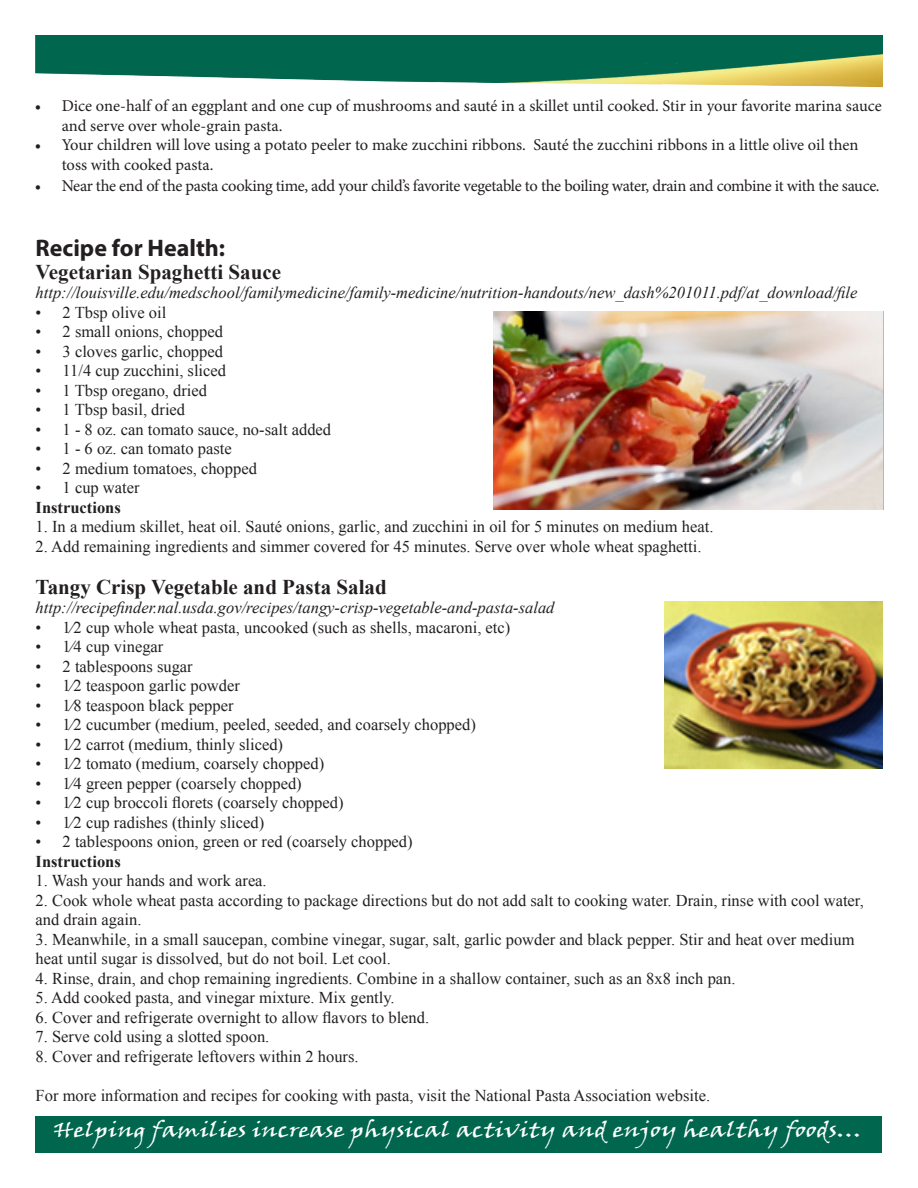
<style>
.page{position:relative;width:918px;height:1188px;background:#fff}
.page>*{position:absolute;margin:0;border:0;box-sizing:border-box;transform-origin:0 0}
.t1{font:700 24px "Myriad Pro";color:#231f20}
.t2{font:21px "Viner Hand ITC";color:#fff;scale:1.2 1}
.t3{font:700 21px "Times New Roman";color:#231f20}
.t4{font:16.5px/19.5px "Times New Roman";color:#231f20}
.t5{font:16.5px/19.5px "Minion Pro";letter-spacing:-.005em;color:#231f20}
.t6{font:italic 16.5px "Times New Roman";color:#231f20}
.t7{font:700 16.5px "Times New Roman";color:#231f20}
</style>
<div class="page">
<div style="left:35px;top:1116px;width:846px;height:36px;background:#00674e"></div>
<img style="left:36px;top:36px;width:846px;height:52px">
<img style="left:493px;top:311px;width:390px;height:198px">
<img style="left:665px;top:601px;width:218px;height:168px">
<p class="t5" style="left:62px;top:96px;width:822px;text-indent:-27px">• Dice one-half of an eggplant and one cup of mushrooms and sauté in a skillet until cooked. Stir in your favorite marina sauce and serve over whole-grain pasta.</p>
<p class="t5" style="left:62px;top:135px;width:798px;text-indent:-27px">• Your children will love using a potato peeler to make zucchini ribbons. Sauté the zucchini ribbons in a little olive oil then toss with cooked pasta.</p>
<p class="t5" style="left:35px;top:176px;width:847px">• Near the end of the pasta cooking time, add your child’s favorite vegetable to the boiling water, drain and combine it with the sauce.</p>
<p class="t1" style="left:36px;top:232px;width:191px">Recipe for Health:</p>
<p class="t3" style="left:36px;top:257px;width:247px">Vegetarian Spaghetti Sauce</p>
<p class="t6" style="left:36px;top:281px;width:823px">http://louisville.edu/medschool/familymedicine/family-medicine/nutrition-handouts/new_dash%201011.pdf/at_download/file</p>
<p class="t4" style="left:36px;top:302px;width:132px">• 2 Tbsp olive oil</p>
<p class="t4" style="left:36px;top:322px;width:189px">• 2 small onions, chopped</p>
<p class="t4" style="left:36px;top:341px;width:189px">• 3 cloves garlic, chopped</p>
<p class="t4" style="left:36px;top:361px;width:192px">• 11/4 cup zucchini, sliced</p>
<p class="t4" style="left:36px;top:380px;width:173px">• 1 Tbsp oregano, dried</p>
<p class="t4" style="left:36px;top:400px;width:151px">• 1 Tbsp basil, dried</p>
<p class="t4" style="left:36px;top:419px;width:297px">• 1 - 8 oz. can tomato sauce, no-salt added</p>
<p class="t4" style="left:36px;top:439px;width:198px">• 1 - 6 oz. can tomato paste</p>
<p class="t4" style="left:36px;top:458px;width:223px">• 2 medium tomatoes, chopped</p>
<p class="t4" style="left:36px;top:478px;width:105px">• 1 cup water</p>
<p class="t7" style="left:36px;top:496px;width:87px">Instructions</p>
<p class="t4" style="left:36px;top:517px;width:679px">1. In a medium skillet, heat oil. Sauté onions, garlic, and zucchini in oil for 5 minutes on medium heat.</p>
<p class="t4" style="left:36px;top:536px;width:667px">2. Add remaining ingredients and simmer covered for 45 minutes. Serve over whole wheat spaghetti.</p>
<p class="t3" style="left:36px;top:572px;width:353px">Tangy Crisp Vegetable and Pasta Salad</p>
<p class="t6" style="left:36px;top:596px;width:520px">http://recipefinder.nal.usda.gov/recipes/tangy-crisp-vegetable-and-pasta-salad</p>
<p class="t4" style="left:36px;top:617px;width:476px">• 1⁄2 cup whole wheat pasta, uncooked (such as shells, macaroni, etc)</p>
<p class="t4" style="left:36px;top:637px;width:129px">• 1⁄4 cup vinegar</p>
<p class="t4" style="left:36px;top:656px;width:159px">• 2 tablespoons sugar</p>
<p class="t4" style="left:36px;top:676px;width:206px">• 1⁄2 teaspoon garlic powder</p>
<p class="t4" style="left:36px;top:695px;width:199px">• 1⁄8 teaspoon black pepper</p>
<p class="t4" style="left:36px;top:715px;width:442px">• 1⁄2 cucumber (medium, peeled, seeded, and coarsely chopped)</p>
<p class="t4" style="left:36px;top:734px;width:249px">• 1⁄2 carrot (medium, thinly sliced)</p>
<p class="t4" style="left:36px;top:754px;width:290px">• 1⁄2 tomato (medium, coarsely chopped)</p>
<p class="t4" style="left:36px;top:773px;width:268px">• 1⁄4 green pepper (coarsely chopped)</p>
<p class="t4" style="left:36px;top:793px;width:309px">• 1⁄2 cup broccoli florets (coarsely chopped)</p>
<p class="t4" style="left:36px;top:812px;width:230px">• 1⁄2 cup radishes (thinly sliced)</p>
<p class="t4" style="left:36px;top:832px;width:379px">• 2 tablespoons onion, green or red (coarsely chopped)</p>
<p class="t7" style="left:36px;top:850px;width:87px">Instructions</p>
<p class="t4" style="left:36px;top:871px;width:233px">1. Wash your hands and work area.</p>
<p class="t4" style="left:36px;top:890px;width:830px">2. Cook whole wheat pasta according to package directions but do not add salt to cooking water. Drain, rinse with cool water, and drain again.</p>
<p class="t4" style="left:36px;top:929px;width:820px">3. Meanwhile, in a small saucepan, combine vinegar, sugar, salt, garlic powder and black pepper. Stir and heat over medium heat until sugar is dissolved, but do not boil. Let cool.</p>
<p class="t4" style="left:36px;top:968px;width:701px">4. Rinse, drain, and chop remaining ingredients. Combine in a shallow container, such as an 8x8 inch pan.</p>
<p class="t4" style="left:36px;top:988px;width:361px">5. Add cooked pasta, and vinegar mixture. Mix gently.</p>
<p class="t4" style="left:36px;top:1007px;width:395px">6. Cover and refrigerate overnight to allow flavors to blend.</p>
<p class="t4" style="left:36px;top:1027px;width:235px">7. Serve cold using a slotted spoon.</p>
<p class="t4" style="left:36px;top:1046px;width:325px">8. Cover and refrigerate leftovers within 2 hours.</p>
<p class="t4" style="left:36px;top:1085px;width:676px">For more information and recipes for cooking with pasta, visit the National Pasta Association website.</p>
<p class="t2" style="left:54px;top:1117px;width:676px">Helping families increase physical activity and enjoy healthy foods…</p>
</div>
